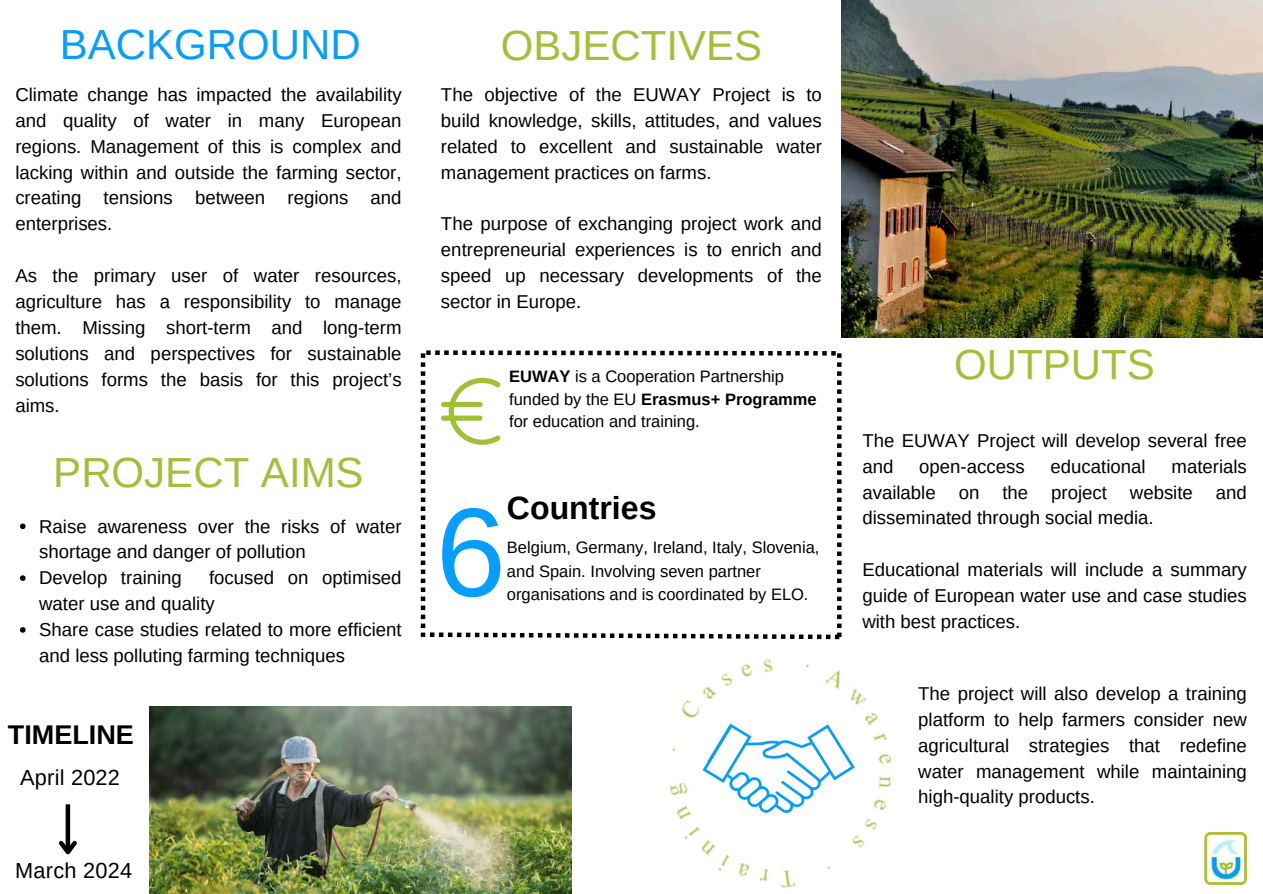
<style>
.page{position:relative;width:1263px;height:894px;background:#fff}
.page>*{position:absolute;margin:0;border:0;box-sizing:border-box;transform-origin:0 0}
.t1{font:126px "Arimo";color:#069efc}
.t2{font:42px "Arimo";color:#a2c037}
.t3{font:42px "Arimo";color:#069efc}
.t4{font:700 32.1px "Arimo";color:#000}
.t5{font:700 27px "Arimo";color:#000}
.t6{font:21.75px "Arimo";letter-spacing:.01em;color:#000}
.t7{font:18.6px/25.8px "Arimo";color:#000;text-align:justify}
.t8{font:16.5px/22.5px "Arimo";color:#000}
.s1{font-weight:700}
</style>
<div class="page">
<img style="left:150px;top:706px;width:421px;height:187px">
<img style="left:842px;top:0;width:420px;height:338px">
<hr style="left:66px;top:804px;width:4px;height:47px;background:#000">
<svg style="left:59px;top:836px;width:18px;height:19px"></svg>
<img style="left:669px;top:605px;width:223px;height:283px">
<svg style="left:703px;top:723px;width:151px;height:89px"></svg>
<svg style="left:20px;top:523px;width:6px;height:6px"></svg>
<svg style="left:20px;top:575px;width:6px;height:5px"></svg>
<svg style="left:20px;top:627px;width:6px;height:5px"></svg>
<svg style="left:1204px;top:832px;width:43px;height:52px"></svg>
<svg style="left:421px;top:350px;width:420px;height:289px"></svg>
<h2 class="t3" style="left:60px;top:21px;width:302px">BACKGROUND</h2>
<p class="t7" style="left:15px;top:81px;width:388px">Climate change has impacted the availability and quality of water in many European regions. Management of this is complex and lacking within and outside the farming sector, creating tensions between regions and enterprises.</p>
<p class="t7" style="left:15px;top:263px;width:388px">As the primary user of water resources, agriculture has a responsibility to manage them. Missing short-term and long-term solutions and perspectives for sustainable solutions forms the basis for this project’s aims.</p>
<h2 class="t2" style="left:53px;top:448px;width:312px">PROJECT AIMS</h2>
<p class="t7" style="left:39px;top:513px;width:364px;text-align:left">Raise awareness over the risks of water shortage and danger of pollution<br>Develop training</p>
<p class="t7" style="left:39px;top:564px;width:364px;text-align:left;text-indent:170px">focused on optimised water use and quality<br>Share case studies related to more efficient and less polluting farming techniques</p>
<h3 class="t5" style="left:8px;top:718px;width:128px">TIMELINE</h3>
<p class="t6" style="left:20px;top:764px;width:101px">April 2022</p>
<p class="t6" style="left:15px;top:858px;width:118px">March 2024</p>
<h2 class="t2" style="left:501px;top:22px;width:263px">OBJECTIVES</h2>
<p class="t7" style="left:441px;top:81px;width:382px">The objective of the EUWAY Project is to build knowledge, skills, attitudes, and values related to excellent and sustainable water management practices on farms.</p>
<p class="t7" style="left:441px;top:211px;width:382px">The purpose of exchanging project work and entrepreneurial experiences is to enrich and speed up necessary developments of the sector in Europe.</p>
<p class="t8" style="left:509px;top:365px;width:309px"><span class="s1">EUWAY</span> is a Cooperation Partnership funded by the EU <span class="s1">Erasmus+ Programme </span>for education and training.</p>
<h3 class="t4" style="left:507px;top:489px;width:151px">Countries</h3>
<p class="t8" style="left:507px;top:535px;width:314px;line-height:23.7px">Belgium, Germany, Ireland, Italy, Slovenia, and Spain. Involving seven partner organisations and is coordinated by ELO.</p>
<h1 class="t1" style="left:436px;top:481px;width:72px">6</h1>
<h2 class="t2" style="left:954px;top:341px;width:202px">OUTPUTS</h2>
<p class="t7" style="left:862px;top:427px;width:386px">The EUWAY Project will develop several free and</p>
<p class="t7" style="left:862px;top:453px;width:386px;text-indent:309px">materials available on the project website and disseminated through social media.</p>
<p class="t7" style="left:862px;top:556px;width:386px">Educational materials will include a summary guide of European water use and case studies</p>
<p class="t7" style="left:919px;top:453px;width:107px">open-access</p>
<p class="t7" style="left:1050px;top:453px;width:97px">educational</p>
<p class="t7" style="left:862px;top:608px;width:159px">with best practices.</p>
<p class="t7" style="left:918px;top:680px;width:330px">The project will also develop a training platform to help farmers consider new agricultural strategies that redefine water management while maintaining high-quality products.</p>
</div>
